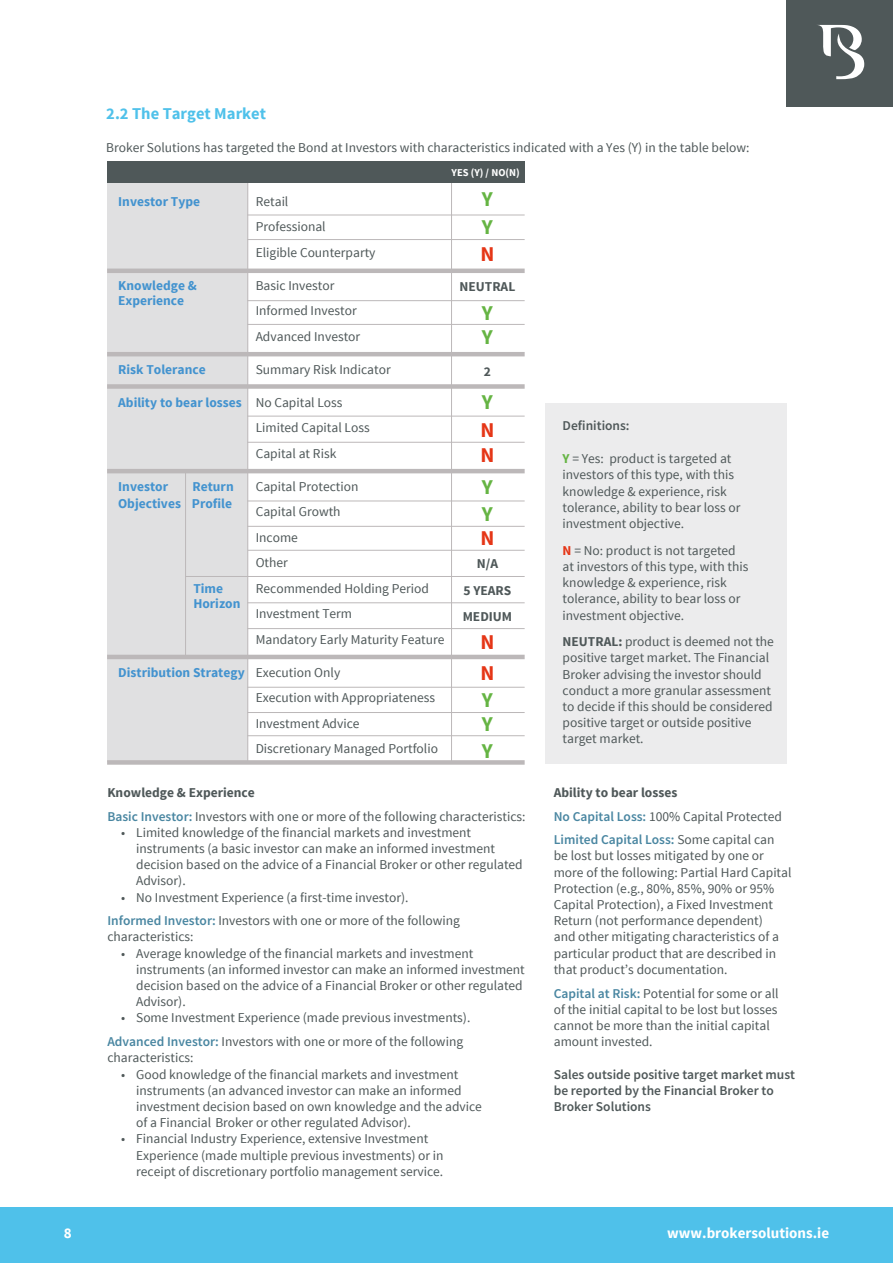
<style>
.page{position:relative;width:893px;height:1263px;background:#fff}
.page>*{position:absolute;margin:0;border:0;box-sizing:border-box;transform-origin:0 0}
.t1{font:700 21px "Source Sans Pro";color:#65b443}
.t2{font:700 21px "Source Sans Pro";color:#e53617}
.t3{font:700 16.5px "Source Sans Pro";color:#4fc1ea}
.t4{font:700 15px "Source Sans Pro";color:#fff}
.t5{font:13.5px/16.2px "Source Sans Pro";color:#4f5859}
.t6{font:700 13.5px "Source Sans Pro";color:#4393cf}
.t7{font:600 13.5px/16.2px "Source Sans Pro";color:#4f5859}
.t8{font:700 13.5px "Source Sans Pro";color:#4f5859}
.t9{font:700 10.5px "Source Sans Pro";color:#fff}
.s1{font-weight:400;color:#4f5859}
.s2{font-weight:600;color:#4986a1}
.s3{font-weight:700;color:#65b443}
.s4{font-weight:700;color:#e53617}
.s5{font-weight:700}
</style>
<div class="page">
<div style="left:787px;top:0;width:106px;height:106px;background:#4f5859"></div>
<svg style="left:818px;top:25px;width:46px;height:54px"></svg>
<div style="left:0;top:1208px;width:893px;height:55px;background:#4fc1ea"></div>
<hr style="left:451px;top:179px;width:1px;height:583px;background:#bcb8b9">
<div style="left:107px;top:182px;width:141px;height:580px;background:#e0e0e1"></div>
<hr style="left:247px;top:179px;width:1px;height:583px;background:#bcb8b9">
<div style="left:107px;top:162px;width:417px;height:21px;background:#4f5859"></div>
<hr style="left:107px;top:352px;width:418px;height:4px;background:#bcb8b9">
<div style="left:107px;top:384px;width:418px;height:5px;background:#bcb8b9"></div>
<hr style="left:107px;top:469px;width:418px;height:4px;background:#bcb8b9">
<hr style="left:107px;top:269px;width:418px;height:4px;background:#bcb8b9">
<hr style="left:247px;top:526px;width:278px;height:1px;background:#bcb8b9">
<hr style="left:185px;top:576px;width:340px;height:1px;background:#bcb8b9">
<hr style="left:247px;top:602px;width:278px;height:1px;background:#bcb8b9">
<hr style="left:247px;top:628px;width:278px;height:1px;background:#bcb8b9">
<hr style="left:247px;top:687px;width:278px;height:1px;background:#bcb8b9">
<hr style="left:247px;top:712px;width:278px;height:1px;background:#bcb8b9">
<hr style="left:247px;top:735px;width:278px;height:1px;background:#bcb8b9">
<hr style="left:247px;top:501px;width:278px;height:1px;background:#bcb8b9">
<hr style="left:248px;top:550px;width:277px;height:1px;background:#bcb8b9">
<hr style="left:247px;top:442px;width:278px;height:1px;background:#bcb8b9">
<hr style="left:247px;top:416px;width:278px;height:1px;background:#bcb8b9">
<hr style="left:247px;top:324px;width:278px;height:1px;background:#bcb8b9">
<hr style="left:247px;top:300px;width:278px;height:1px;background:#bcb8b9">
<hr style="left:247px;top:239px;width:278px;height:1px;background:#bcb8b9">
<hr style="left:247px;top:215px;width:278px;height:1px;background:#bcb8b9">
<div style="left:107px;top:760px;width:418px;height:5px;background:#bcb8b9"></div>
<hr style="left:107px;top:655px;width:418px;height:4px;background:#bcb8b9">
<hr style="left:185px;top:470px;width:1px;height:187px;background:#bcb8b9">
<div style="left:545px;top:403px;width:242px;height:360px;background:#ececed"></div>
<p class="t3" style="left:106px;top:103px;width:161px">2.2 The Target Market</p>
<p class="t5" style="left:106px;top:139px;width:645px">Broker Solutions has targeted the Bond at Investors with characteristics indicated with a Yes (Y) in the table below:</p>
<p class="t9" style="left:451px;top:165px;width:70px">YES (Y) / NO(N)</p>
<p class="t6" style="left:118px;top:192px;width:83px">Investor Type</p>
<p class="t5" style="left:256px;top:193px;width:34px">Retail</p>
<p class="t5" style="left:256px;top:219px;width:72px">Professional</p>
<p class="t5" style="left:256px;top:244px;width:121px">Eligible Counterparty</p>
<p class="t6" style="left:118px;top:276px;width:80px">Knowledge &amp;</p>
<p class="t5" style="left:256px;top:277px;width:80px">Basic Investor</p>
<p class="t5" style="left:256px;top:303px;width:103px">Informed Investor</p>
<p class="t5" style="left:256px;top:328px;width:106px">Advanced Investor</p>
<p class="t6" style="left:118px;top:360px;width:89px">Risk Tolerance</p>
<p class="t5" style="left:256px;top:361px;width:136px">Summary Risk Indicator</p>
<p class="t6" style="left:118px;top:393px;width:226px">Ability to bear losses <span class="s1">No Capital Loss</span></p>
<p class="t5" style="left:256px;top:420px;width:115px">Limited Capital Loss</p>
<p class="t5" style="left:256px;top:445px;width:82px">Capital at Risk</p>
<p class="t6" style="left:118px;top:477px;width:51px">Investor</p>
<p class="t6" style="left:192px;top:477px;width:43px">Return</p>
<p class="t5" style="left:256px;top:478px;width:104px">Capital Protection</p>
<p class="t5" style="left:256px;top:504px;width:86px">Capital Growth</p>
<p class="t5" style="left:256px;top:529px;width:44px">Income</p>
<p class="t5" style="left:256px;top:555px;width:34px">Other</p>
<p class="t5" style="left:256px;top:580px;width:175px">Recommended Holding Period</p>
<p class="t5" style="left:256px;top:606px;width:98px">Investment Term</p>
<p class="t5" style="left:256px;top:631px;width:190px">Mandatory Early Maturity Feature</p>
<p class="t6" style="left:118px;top:663px;width:224px">Distribution Strategy <span class="s1">Execution Only</span></p>
<p class="t5" style="left:256px;top:690px;width:181px">Execution with Appropriateness</p>
<p class="t5" style="left:256px;top:715px;width:105px">Investment Advice</p>
<p class="t5" style="left:256px;top:741px;width:184px">Discretionary Managed Portfolio</p>
<p class="t6" style="left:118px;top:292px;width:68px">Experience</p>
<p class="t6" style="left:192px;top:494px;width:42px">Profile</p>
<p class="t6" style="left:118px;top:494px;width:64px">Objectives</p>
<p class="t6" style="left:193px;top:579px;width:31px">Time</p>
<p class="t6" style="left:193px;top:594px;width:49px">Horizon</p>
<p class="t1" style="left:482px;top:186px;width:13px">Y</p>
<p class="t1" style="left:482px;top:213px;width:13px">Y</p>
<p class="t2" style="left:480px;top:241px;width:15px">N</p>
<p class="t8" style="left:460px;top:278px;width:57px">NEUTRAL</p>
<p class="t1" style="left:482px;top:299px;width:13px">Y</p>
<p class="t1" style="left:482px;top:324px;width:13px">Y</p>
<p class="t8" style="left:484px;top:362px;width:9px">2</p>
<p class="t1" style="left:482px;top:388px;width:13px">Y</p>
<p class="t2" style="left:480px;top:417px;width:15px">N</p>
<p class="t2" style="left:480px;top:441px;width:15px">N</p>
<p class="t1" style="left:482px;top:473px;width:13px">Y</p>
<p class="t1" style="left:482px;top:501px;width:13px">Y</p>
<p class="t2" style="left:480px;top:524px;width:15px">N</p>
<p class="t8" style="left:477px;top:555px;width:23px">N/A</p>
<p class="t8" style="left:463px;top:582px;width:49px">5 YEARS</p>
<p class="t8" style="left:463px;top:607px;width:51px">MEDIUM</p>
<p class="t2" style="left:480px;top:629px;width:15px">N</p>
<p class="t2" style="left:480px;top:660px;width:15px">N</p>
<p class="t1" style="left:482px;top:686px;width:13px">Y</p>
<p class="t1" style="left:482px;top:711px;width:13px">Y</p>
<p class="t1" style="left:482px;top:737px;width:13px">Y</p>
<p class="t8" style="left:107px;top:784px;width:149px">Knowledge &amp; Experience</p>
<p class="t5" style="left:107px;top:808px;width:420px"><span class="s2">Basic Investor:</span> Investors with one or more of the following characteristics:</p>
<p class="t5" style="left:136px;top:824px;width:388px;text-indent:-15px">• Limited knowledge of the financial markets and investment instruments (a basic investor can make an informed investment decision based on the advice of a Financial Broker or other regulated Advisor).</p>
<p class="t5" style="left:121px;top:889px;width:289px">• No Investment Experience (a first-time investor).</p>
<p class="t5" style="left:107px;top:913px;width:354px"><span class="s2">Informed Investor:</span> Investors with one or more of the following</p>
<p class="t5" style="left:107px;top:929px;width:88px">characteristics:</p>
<p class="t5" style="left:136px;top:945px;width:390px;text-indent:-15px">• Average knowledge of the financial markets and investment instruments (an informed investor can make an informed investment decision based on the advice of a Financial Broker or other regulated Advisor).</p>
<p class="t5" style="left:121px;top:1010px;width:351px">• Some Investment Experience (made previous investments).</p>
<p class="t5" style="left:107px;top:1034px;width:357px"><span class="s2">Advanced Investor:</span> Investors with one or more of the following</p>
<p class="t5" style="left:107px;top:1050px;width:88px">characteristics:</p>
<p class="t5" style="left:121px;top:1066px;width:342px;text-align:right">• Good knowledge of the financial markets and investment instruments (an advanced investor can make an informed</p>
<p class="t5" style="left:136px;top:1098px;width:347px">investment decision based on own knowledge and the advice</p>
<p class="t5" style="left:136px;top:1115px;width:276px">of a Financial Broker or other regulated Advisor).</p>
<p class="t5" style="left:121px;top:1131px;width:309px">• Financial Industry Experience, extensive Investment</p>
<p class="t5" style="left:136px;top:1147px;width:309px">Experience (made multiple previous investments) or in</p>
<p class="t5" style="left:136px;top:1163px;width:309px">receipt of discretionary portfolio management service.</p>
<p class="t7" style="left:563px;top:418px;width:69px">Definitions:</p>
<p class="t5" style="left:563px;top:451px;width:179px"><span class="s3">Y</span> = Yes: product is targeted at investors of this type, with this knowledge &amp; experience, risk tolerance, ability to bear loss or investment objective.</p>
<p class="t5" style="left:563px;top:542px;width:187px"><span class="s4">N</span> = No: product is not targeted at investors of this type, with this knowledge &amp; experience, risk tolerance, ability to bear loss or investment objective.</p>
<p class="t5" style="left:563px;top:634px;width:213px"><span class="s5">NEUTRAL:</span> product is deemed not the positive target market. The Financial Broker advising the investor should conduct a more granular assessment to decide if this should be considered positive target or outside positive target market.</p>
<p class="t8" style="left:554px;top:784px;width:125px">Ability to bear losses</p>
<p class="t5" style="left:554px;top:808px;width:230px"><span class="s2">No Capital Loss:</span> 100% Capital Protected</p>
<p class="t5" style="left:554px;top:832px;width:239px"><span class="s2">Limited Capital Loss:</span> Some capital can be lost but losses mitigated by one or more of the following: Partial Hard Capital Protection (e.g., 80%, 85%, 90% or 95% Capital Protection), a Fixed Investment Return (not performance dependent)<br>and other mitigating characteristics of a particular product that are described in that product’s documentation.</p>
<p class="t5" style="left:554px;top:985px;width:226px"><span class="s2">Capital at Risk:</span> Potential for some or all of the initial capital to be lost but losses cannot be more than the initial capital amount invested.</p>
<p class="t7" style="left:554px;top:1066px;width:243px">Sales outside positive target market must be reported by the Financial Broker to<br>Broker Solutions</p>
<p class="t4" style="left:64px;top:1224px;width:9px">8</p>
<p class="t4" style="left:667px;top:1224px;width:163px">www.brokersolutions.ie</p>
</div>
